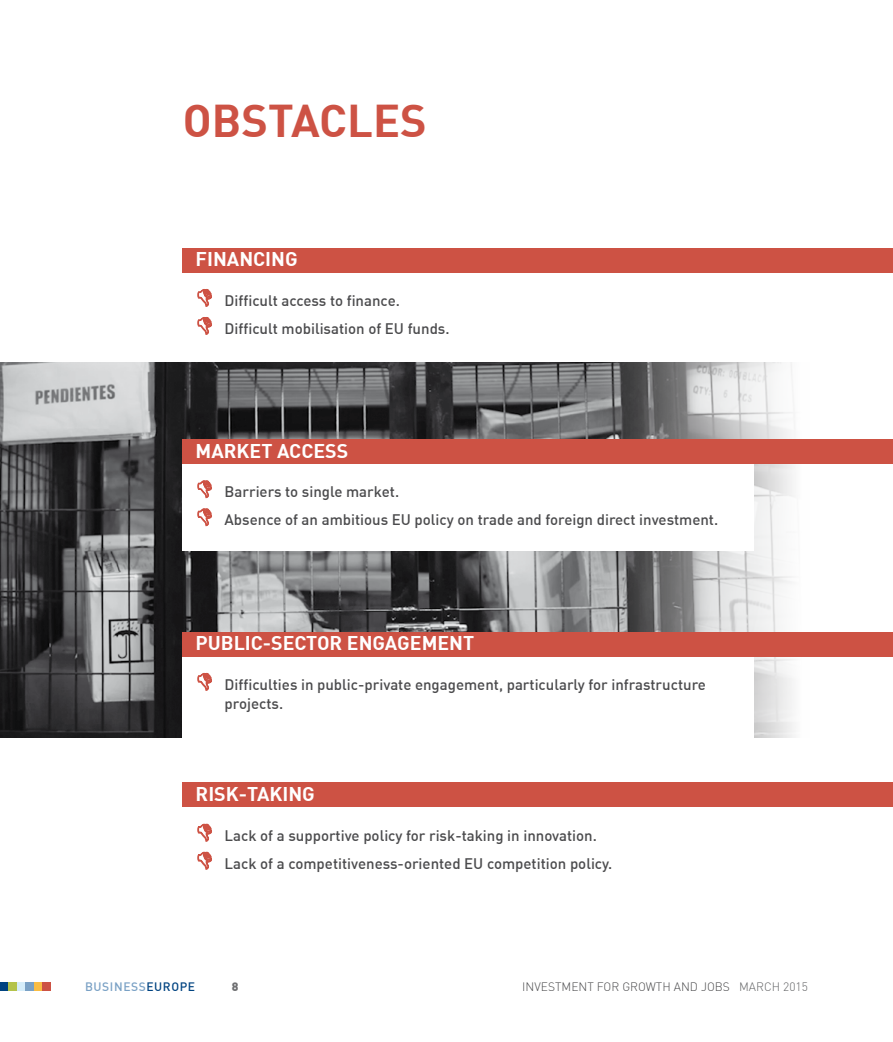
<style>
.page{position:relative;width:893px;height:1042px;background:#fff}
.page>*{position:absolute;margin:0;border:0;box-sizing:border-box;transform-origin:0 0}
.t1{font:700 45px "DIN";color:#cd5244}
.t2{font:700 19.5px "DIN";color:#fff}
.t3{font:500 15px/28px "DIN";color:#4b4b4d}
.t4{font:300 12px "DIN";color:#4b4b4d}
.t5{font:500 12px "DIN";letter-spacing:.05em;color:#7aa1c5}
.t6{font:900 12px "DIN";color:#707173}
.s1{color:#004381}
.s2{color:#646567}
</style>
<div class="page">
<img style="left:0;top:363px;width:810px;height:375px">
<div style="left:183px;top:463px;width:571px;height:88px;background:#fff"></div>
<div style="left:183px;top:656px;width:571px;height:88px;background:#fff"></div>
<div style="left:183px;top:248px;width:710px;height:24px;background:#cd5244"></div>
<div style="left:183px;top:439px;width:710px;height:24px;background:#cd5244"></div>
<div style="left:183px;top:632px;width:710px;height:24px;background:#cd5244"></div>
<div style="left:183px;top:783px;width:710px;height:24px;background:#cd5244"></div>
<div style="left:0;top:982px;width:9px;height:9px;background:#004381"></div>
<div style="left:9px;top:982px;width:8px;height:9px;background:#b4c34b"></div>
<div style="left:17px;top:982px;width:9px;height:9px;background:#d5edfa"></div>
<div style="left:26px;top:982px;width:8px;height:9px;background:#7aa1c5"></div>
<div style="left:34px;top:982px;width:9px;height:9px;background:#fabd43"></div>
<div style="left:43px;top:982px;width:8px;height:9px;background:#cd5244"></div>
<svg style="left:198px;top:289px;width:14px;height:17px"></svg>
<svg style="left:198px;top:317px;width:14px;height:17px"></svg>
<svg style="left:198px;top:480px;width:14px;height:18px"></svg>
<svg style="left:198px;top:508px;width:14px;height:18px"></svg>
<svg style="left:198px;top:673px;width:14px;height:17px"></svg>
<svg style="left:198px;top:824px;width:14px;height:17px"></svg>
<svg style="left:198px;top:852px;width:14px;height:17px"></svg>
<h1 class="t1" style="left:183px;top:91px;width:57px">OBSTACLES</h1>
<h2 class="t2" style="left:196px;top:246px;width:104px">FINANCING</h2>
<p class="t3" style="left:225px;top:286px;width:226px">Difficult access to finance.<br>Difficult mobilisation of EU funds.</p>
<h2 class="t2" style="left:196px;top:438px;width:154px">MARKET ACCESS</h2>
<p class="t3" style="left:225px;top:477px;width:495px">Barriers to single market.<br>Absence of an ambitious EU policy on trade and foreign direct investment.</p>
<h2 class="t2" style="left:196px;top:630px;width:280px">PUBLIC-SECTOR ENGAGEMENT</h2>
<p class="t3" style="left:225px;top:674px;width:483px;line-height:19.5px">Difficulties in public-private engagement, particularly for infrastructure projects.</p>
<h2 class="t2" style="left:196px;top:781px;width:121px">RISK-TAKING</h2>
<p class="t3" style="left:225px;top:820px;width:389px">Lack of a supportive policy for risk-taking in innovation.<br>Lack of a competitiveness-oriented EU competition policy.</p>
<p class="t5" style="left:85px;top:979px;width:112px">BUSINESS<span class="s1">EUROPE</span></p>
<p class="t6" style="left:232px;top:978px;width:8px">8</p>
<p class="t4" style="left:522px;top:979px;width:287px">INVESTMENT FOR GROWTH AND JOBS <span class="s2">MARCH 2015</span></p>
</div>
